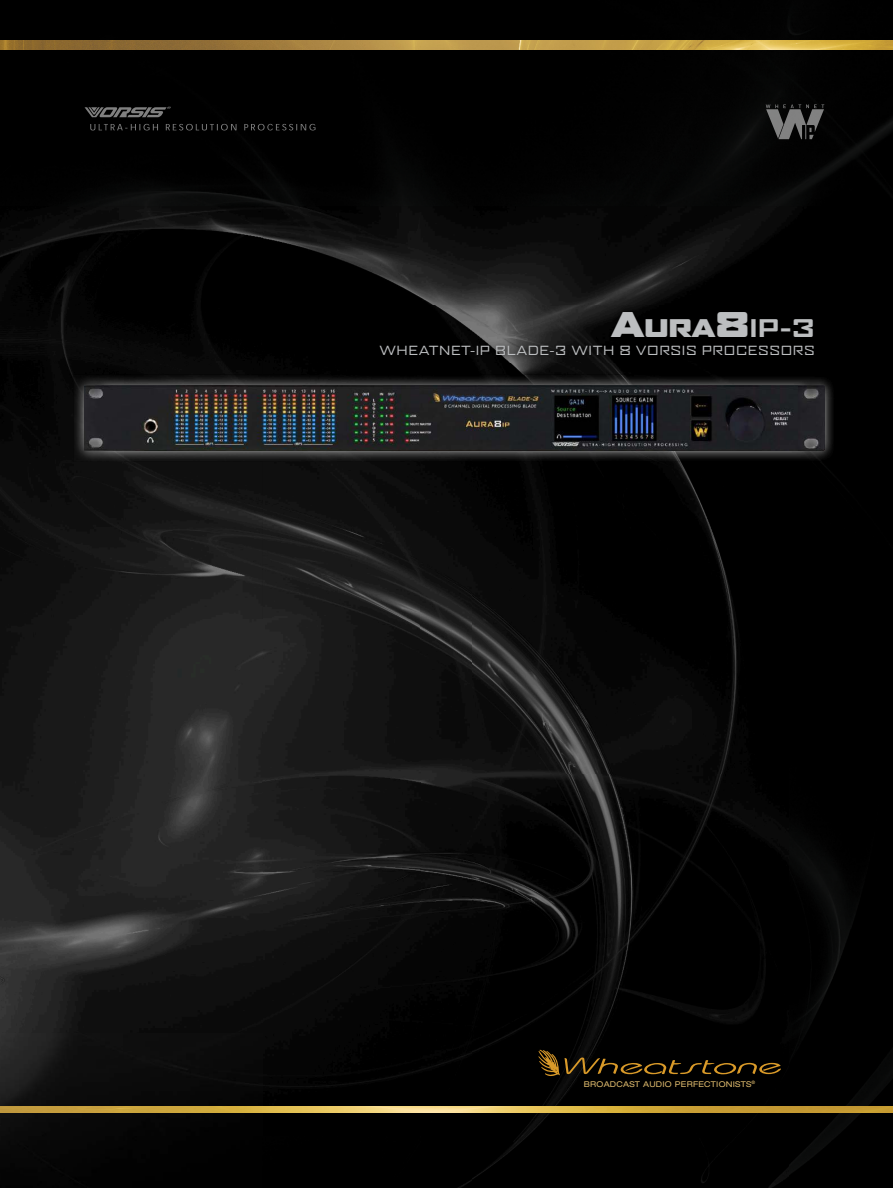
<style>
.page{position:relative;width:893px;height:1188px;background:#fff}
.page>*{position:absolute;margin:0;border:0;box-sizing:border-box;transform-origin:0 0}
.t1{font:700 expanded 23.25px "Agency FB";color:#bcbec0}
.t2{font:expanded 12.15px "Agency FB";letter-spacing:-.01em;color:#bcbec0}
.t3{font:expanded 7.95px "Helvetica Neue LT Std";letter-spacing:.03em;color:#dcb86c}
.s1{font-weight:900;font-size:32.55px}
.s2{font-weight:900}
</style>
<div class="page">
<div style="left:0;top:0;width:893px;height:206px;background:#000"></div>
<img style="left:263px;top:206px;width:630px;height:104px">
<img style="left:0;top:206px;width:263px;height:982px">
<div style="left:788px;top:310px;width:105px;height:878px;background:#000"></div>
<img style="left:262px;top:310px;width:158px;height:878px">
<img style="left:420px;top:362px;width:368px;height:826px">
<img style="left:0;top:40px;width:893px;height:9px">
<img style="left:0;top:1106px;width:893px;height:6px">
<svg style="left:538px;top:1050px;width:243px;height:26px;background:#241907"></svg>
<img style="left:85px;top:107px;width:14px;height:10px">
<svg style="left:88px;top:107px;width:11px;height:7px"></svg>
<img style="left:99px;top:107px;width:14px;height:10px">
<img style="left:113px;top:107px;width:14px;height:10px">
<img style="left:127px;top:107px;width:40px;height:10px">
<svg style="left:142px;top:107px;width:10px;height:10px"></svg>
<img style="left:90px;top:124px;width:226px;height:7px">
<img style="left:766px;top:104px;width:58px;height:35px">
<img style="left:73px;top:375px;width:762px;height:87px">
<img style="left:85px;top:386px;width:739px;height:65px">
<img style="left:374px;top:306px;width:446px;height:56px">
<h1 class="t1" style="left:611px;top:314px;width:206px"><span class="s1">A</span><span class="s2">URA</span><span class="s1">8</span>IP-3</h1>
<p class="t2" style="left:379px;top:344px;width:438px">WHEATNET-IP BLADE-3 WITH 8 VORSIS PROCESSORS</p>
<p class="t3" style="left:584px;top:1079px;width:173px">BROADCAST AUDIO PERFECTIONISTS<sup>®</sup></p>
</div>
